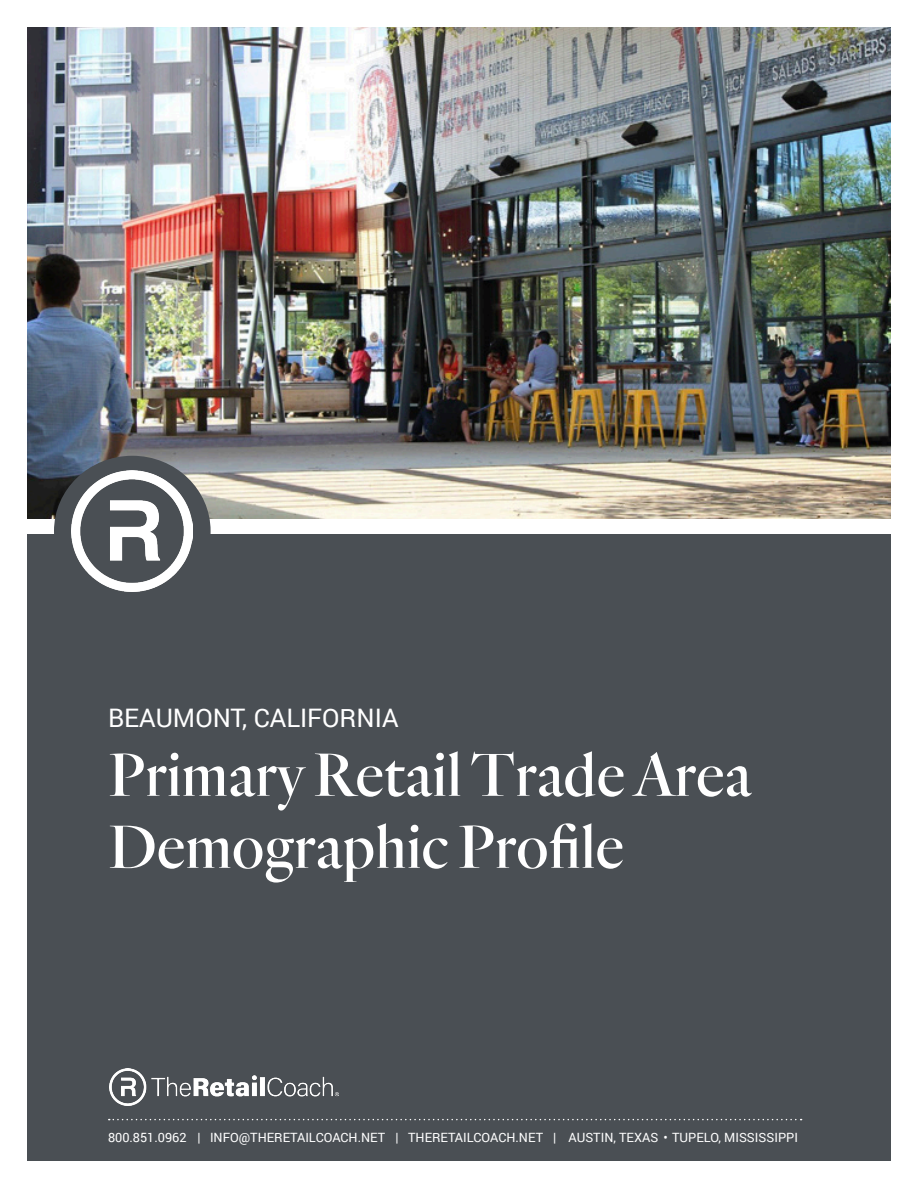
<style>
.page{position:relative;width:918px;height:1188px;background:#fff}
.page>*{position:absolute;margin:0;border:0;box-sizing:border-box;transform-origin:0 0}
.t1{font:63px "TRC Quarto Regular";color:#fff}
.t2{font:25.5px "Roboto";color:#fff}
.t3{font:12.75px "Roboto";color:#fff}
</style>
<div class="page">
<img style="left:27px;top:27px;width:864px;height:491px">
<div style="left:27px;top:535px;width:864px;height:626px;background:#4a4f54"></div>
<svg style="left:109px;top:1119px;width:693px;height:1px"></svg>
<div style="left:54px;top:456px;width:157px;height:150px;background:#4a4f54;border-radius:50%"></div>
<img style="left:72px;top:470px;width:121px;height:122px">
<img style="left:110px;top:1068px;width:228px;height:38px">
<p class="t2" style="left:108px;top:700px;width:292px">BEAUMONT, CALIFORNIA</p>
<p class="t1" style="left:108px;top:737px;width:645px">Primary Retail Trade Area</p>
<p class="t1" style="left:108px;top:809px;width:517px">Demographic Profile</p>
<p class="t3" style="left:108px;top:1128px;width:692px">800.851.0962 | INFO@THERETAILCOACH.NET | THERETAILCOACH.NET | AUSTIN, TEXAS • TUPELO, MISSISSIPPI</p>
</div>
